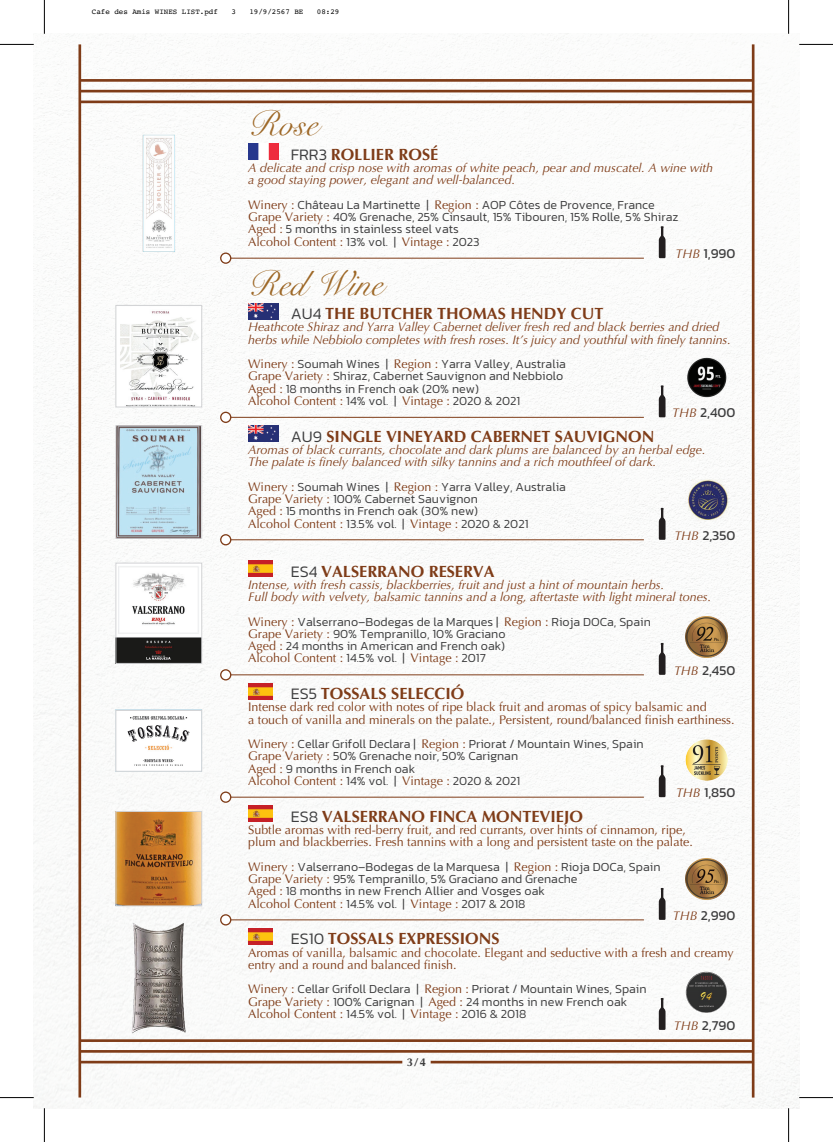
<style>
.page{position:relative;width:833px;height:1142px;background:#fff}
.page>*{position:absolute;margin:0;border:0;box-sizing:border-box;transform-origin:0 0}
.t1{font:35px "Snell Roundhand";color:#9e6827}
.t2{font:700 16.25px "Optima";color:#7f3c18}
.t3{font:13.75px "Kanit";color:#3e3e3f}
.t4{font:300 12.5px/12.2px "Kanit";color:#3e3e3f}
.t5{font:12.5px/12.2px "Optima";color:#7f3c18}
.t6{font:italic 12.5px/12.2px "Optima";color:#7f3c18}
.t7{font:700 11.25px "Optima";color:#3e3e3f}
.t8{font:7.5px "Courier";color:#000}
.s1{font-family:"Kanit";font-weight:300;color:#3e3e3f}
.s2{font-family:"Optima";font-weight:400;color:#7f3c18}
.s3{font-family:"Optima";font-style:italic;font-size:12.5px;color:#7f3c18}
</style>
<div class="page">
<img style="left:34px;top:34px;width:765px;height:1073px">
<hr style="left:752px;top:44px;width:2px;height:1053px;background:#7f3c18">
<hr style="left:78px;top:44px;width:3px;height:1053px;background:#7f3c18">
<hr style="left:79px;top:1039px;width:675px;height:2px;background:#7f3c18">
<hr style="left:79px;top:1049px;width:675px;height:3px;background:#7f3c18">
<hr style="left:431px;top:1060px;width:323px;height:3px;background:#7f3c18">
<hr style="left:79px;top:1060px;width:323px;height:3px;background:#7f3c18">
<hr style="left:79px;top:79px;width:675px;height:3px;background:#7f3c18">
<hr style="left:79px;top:90px;width:675px;height:2px;background:#7f3c18">
<hr style="left:79px;top:100px;width:675px;height:3px;background:#7f3c18">
<img style="left:248px;top:560px;width:24px;height:16px">
<img style="left:248px;top:683px;width:24px;height:16px">
<img style="left:248px;top:805px;width:24px;height:16px">
<img style="left:248px;top:928px;width:24px;height:16px">
<img style="left:117px;top:564px;width:83px;height:97px">
<img style="left:117px;top:711px;width:83px;height:58px">
<img style="left:120px;top:914px;width:78px;height:125px">
<img style="left:117px;top:812px;width:83px;height:92px">
<div style="left:115px;top:810px;width:87px;height:96px;border:1px solid #d1d2d4"></div>
<div style="left:115px;top:709px;width:87px;height:62px;border:1px solid #d1d2d4"></div>
<div style="left:115px;top:562px;width:87px;height:101px;border:1px solid #d1d2d4"></div>
<img style="left:686px;top:479px;width:43px;height:42px">
<img style="left:686px;top:356px;width:41px;height:41px">
<img style="left:117px;top:307px;width:83px;height:98px">
<img style="left:117px;top:427px;width:83px;height:109px">
<div style="left:115px;top:425px;width:87px;height:113px;border:1px solid #d1d2d4"></div>
<div style="left:115px;top:305px;width:87px;height:102px;border:1px solid #d1d2d4"></div>
<img style="left:248px;top:303px;width:30px;height:16px">
<img style="left:248px;top:425px;width:30px;height:16px">
<svg style="left:659px;top:226px;width:6px;height:32px"></svg>
<svg style="left:659px;top:385px;width:6px;height:32px"></svg>
<svg style="left:659px;top:507px;width:6px;height:32px"></svg>
<svg style="left:659px;top:642px;width:6px;height:32px"></svg>
<svg style="left:659px;top:765px;width:6px;height:32px"></svg>
<svg style="left:659px;top:887px;width:6px;height:32px"></svg>
<svg style="left:659px;top:997px;width:6px;height:32px"></svg>
<hr style="left:225px;top:258px;width:419px;height:1px;background:#7f3c18">
<svg style="left:220px;top:252px;width:11px;height:12px"></svg>
<hr style="left:225px;top:417px;width:419px;height:1px;background:#7f3c18">
<svg style="left:220px;top:411px;width:11px;height:12px"></svg>
<hr style="left:225px;top:539px;width:419px;height:1px;background:#7f3c18">
<svg style="left:220px;top:534px;width:11px;height:11px"></svg>
<hr style="left:225px;top:674px;width:419px;height:1px;background:#7f3c18">
<svg style="left:220px;top:669px;width:11px;height:11px"></svg>
<hr style="left:225px;top:796px;width:419px;height:1px;background:#7f3c18">
<svg style="left:220px;top:791px;width:11px;height:11px"></svg>
<hr style="left:225px;top:919px;width:419px;height:1px;background:#7f3c18">
<svg style="left:220px;top:914px;width:11px;height:11px"></svg>
<img style="left:248px;top:143px;width:30px;height:16px">
<img style="left:686px;top:616px;width:41px;height:41px">
<img style="left:686px;top:739px;width:41px;height:41px">
<img style="left:686px;top:971px;width:41px;height:41px;border-radius:21px">
<img style="left:686px;top:858px;width:41px;height:41px">
<img style="left:143px;top:134px;width:32px;height:117px">
<hr style="left:0;top:44px;width:34px;height:1px;background:#000">
<hr style="left:799px;top:44px;width:34px;height:1px;background:#000">
<hr style="left:0;top:1097px;width:34px;height:1px;background:#000">
<hr style="left:799px;top:1097px;width:34px;height:1px;background:#000">
<hr style="left:44px;top:0;width:1px;height:34px;background:#000">
<hr style="left:44px;top:1107px;width:1px;height:34px;background:#000">
<hr style="left:788px;top:0;width:1px;height:34px;background:#000">
<hr style="left:788px;top:1107px;width:1px;height:34px;background:#000">
<p class="t8" style="left:92px;top:9px;width:128px">Cafe des Amis WINES LIST.pdf</p>
<p class="t8" style="left:231px;top:9px;width:6px">3</p>
<p class="t8" style="left:249px;top:9px;width:56px">19/9/2567 BE</p>
<p class="t8" style="left:317px;top:9px;width:24px">08:29</p>
<h1 class="t1" style="left:248px;top:102px;width:71px">Rose</h1>
<h2 class="t2" style="left:291px;top:145px;width:149px"><span class="s1">FRR3</span> ROLLIER ROSÉ</h2>
<p class="t6" style="left:248px;top:162px;width:466px">A delicate and crisp nose with aromas of white peach, pear and muscatel. A wine with a good staying power, elegant and well-balanced.</p>
<p class="t4" style="left:248px;top:198px;width:432px"><span class="s2">Winery :</span> Château La Martinette | <span class="s2">Region :</span> AOP Côtes de Provence, France<br><span class="s2">Grape Variety :</span> 40% Grenache, 25% Cinsault, 15% Tibouren, 15% Rolle, 5% Shiraz<br><span class="s2">Aged :</span> 5 months in stainless steel vats</p>
<p class="t5" style="left:248px;top:235px;width:233px">Alcohol Content : <span class="s1">13% vol. |</span> Vintage : <span class="s1">2023</span></p>
<p class="t3" style="left:675px;top:243px;width:62px"><span class="s3">THB</span> 1,990</p>
<h1 class="t1" style="left:248px;top:262px;width:137px">Red Wine</h1>
<h2 class="t2" style="left:291px;top:304px;width:314px"><span class="s1">AU4</span> THE BUTCHER THOMAS HENDY CUT</h2>
<p class="t6" style="left:248px;top:321px;width:484px">Heathcote Shiraz and Yarra Valley Cabernet deliver fresh red and black berries and dried herbs while Nebbiolo completes with fresh roses. It’s juicy and youthful with finely tannins.</p>
<p class="t4" style="left:248px;top:357px;width:319px"><span class="s2">Winery :</span> Soumah Wines | <span class="s2">Region :</span> Yarra Valley, Australia<br><span class="s2">Grape Variety :</span> Shiraz, Cabernet Sauvignon and Nebbiolo<br><span class="s2">Aged :</span> 18 months in French oak (20% new)</p>
<p class="t5" style="left:248px;top:394px;width:274px">Alcohol Content : <span class="s1">14% vol. |</span> Vintage : <span class="s1">2020 &amp; 2021</span></p>
<p class="t3" style="left:672px;top:402px;width:65px"><span class="s3">THB</span> 2,400</p>
<h2 class="t2" style="left:291px;top:426px;width:365px"><span class="s1">AU9</span> SINGLE VINEYARD CABERNET SAUVIGNON</h2>
<p class="t6" style="left:248px;top:443px;width:459px">Aromas of black currants, chocolate and dark plums are balanced by an herbal edge.<br>The palate is finely balanced with silky tannins and a rich mouthfeel of dark.</p>
<p class="t4" style="left:248px;top:480px;width:319px"><span class="s2">Winery :</span> Soumah Wines | <span class="s2">Region :</span> Yarra Valley, Australia<br><span class="s2">Grape Variety :</span> 100% Cabernet Sauvignon<br><span class="s2">Aged :</span> 15 months in French oak (30% new)</p>
<p class="t5" style="left:248px;top:517px;width:282px">Alcohol Content : <span class="s1">13.5% vol. |</span> Vintage : <span class="s1">2020 &amp; 2021</span></p>
<p class="t3" style="left:674px;top:524px;width:63px"><span class="s3">THB</span> 2,350</p>
<h2 class="t2" style="left:291px;top:561px;width:205px"><span class="s1">ES4</span> VALSERRANO RESERVA</h2>
<p class="t6" style="left:248px;top:578px;width:465px">Intense, with fresh cassis, blackberries, fruit and just a hint of mountain herbs.<br>Full body with velvety, balsamic tannins and a long, aftertaste with light mineral tones.</p>
<p class="t4" style="left:248px;top:615px;width:404px"><span class="s2">Winery :</span> Valserrano–Bodegas de la Marques | <span class="s2">Region :</span> Rioja DOCa, Spain<br><span class="s2">Grape Variety :</span> 90% Tempranillo, 10% Graciano<br><span class="s2">Aged :</span> 24 months in American and French oak)</p>
<p class="t5" style="left:248px;top:652px;width:239px">Alcohol Content : <span class="s1">14.5% vol. |</span> Vintage : <span class="s1">2017</span></p>
<p class="t3" style="left:674px;top:659px;width:63px"><span class="s3">THB</span> 2,450</p>
<h2 class="t2" style="left:291px;top:684px;width:175px"><span class="s1">ES5</span> TOSSALS SELECCIÓ</h2>
<p class="t5" style="left:248px;top:701px;width:488px">Intense dark red color with notes of ripe black fruit and aromas of spicy balsamic and<br>a touch of vanilla and minerals on the palate., Persistent, round/balanced finish earthiness.</p>
<p class="t4" style="left:248px;top:737px;width:397px"><span class="s2">Winery :</span> Cellar Grifoll Declara | <span class="s2">Region :</span> Priorat / Mountain Wines, Spain<br><span class="s2">Grape Variety :</span> 50% Grenache noir, 50% Carignan<br><span class="s2">Aged :</span> 9 months in French oak</p>
<p class="t5" style="left:248px;top:774px;width:274px">Alcohol Content : <span class="s1">14% vol. |</span> Vintage : <span class="s1">2020 &amp; 2021</span></p>
<p class="t3" style="left:676px;top:782px;width:61px"><span class="s3">THB</span> 1,850</p>
<h2 class="t2" style="left:291px;top:806px;width:294px"><span class="s1">ES8</span> VALSERRANO FINCA MONTEVIEJO</h2>
<p class="t5" style="left:248px;top:823px;width:446px">Subtle aromas with red-berry fruit, and red currants, over hints of cinnamon, ripe, plum and blackberries. Fresh tannins with a long and persistent taste on the palate.</p>
<p class="t4" style="left:248px;top:860px;width:414px"><span class="s2">Winery :</span> Valserrano–Bodegas de la Marquesa | <span class="s2">Region :</span> Rioja DOCa, Spain<br><span class="s2">Grape Variety :</span> 95% Tempranillo, 5% Graciano and Grenache<br><span class="s2">Aged :</span> 18 months in new French Allier and Vosges oak</p>
<p class="t5" style="left:248px;top:897px;width:279px">Alcohol Content : <span class="s1">14.5% vol. |</span> Vintage : <span class="s1">2017 &amp; 2018</span></p>
<p class="t3" style="left:673px;top:904px;width:64px"><span class="s3">THB</span> 2,990</p>
<h2 class="t2" style="left:291px;top:929px;width:210px"><span class="s1">ES10</span> TOSSALS EXPRESSIONS</h2>
<p class="t5" style="left:248px;top:946px;width:487px">Aromas of vanilla, balsamic and chocolate. Elegant and seductive with a fresh and creamy entry and a round and balanced finish.</p>
<p class="t4" style="left:248px;top:982px;width:400px"><span class="s2">Winery :</span> Cellar Grifoll Declara | <span class="s2">Region :</span> Priorat / Mountain Wines, Spain<br><span class="s2">Grape Variety :</span> 100% Carignan | <span class="s2">Aged :</span> 24 months in new French oak</p>
<p class="t5" style="left:248px;top:1007px;width:280px">Alcohol Content : <span class="s1">14.5% vol. |</span> Vintage : <span class="s1">2016 &amp; 2018</span></p>
<p class="t3" style="left:674px;top:1014px;width:63px"><span class="s3">THB</span> 2,790</p>
<p class="t7" style="left:407px;top:1055px;width:21px">3/4</p>
</div>
